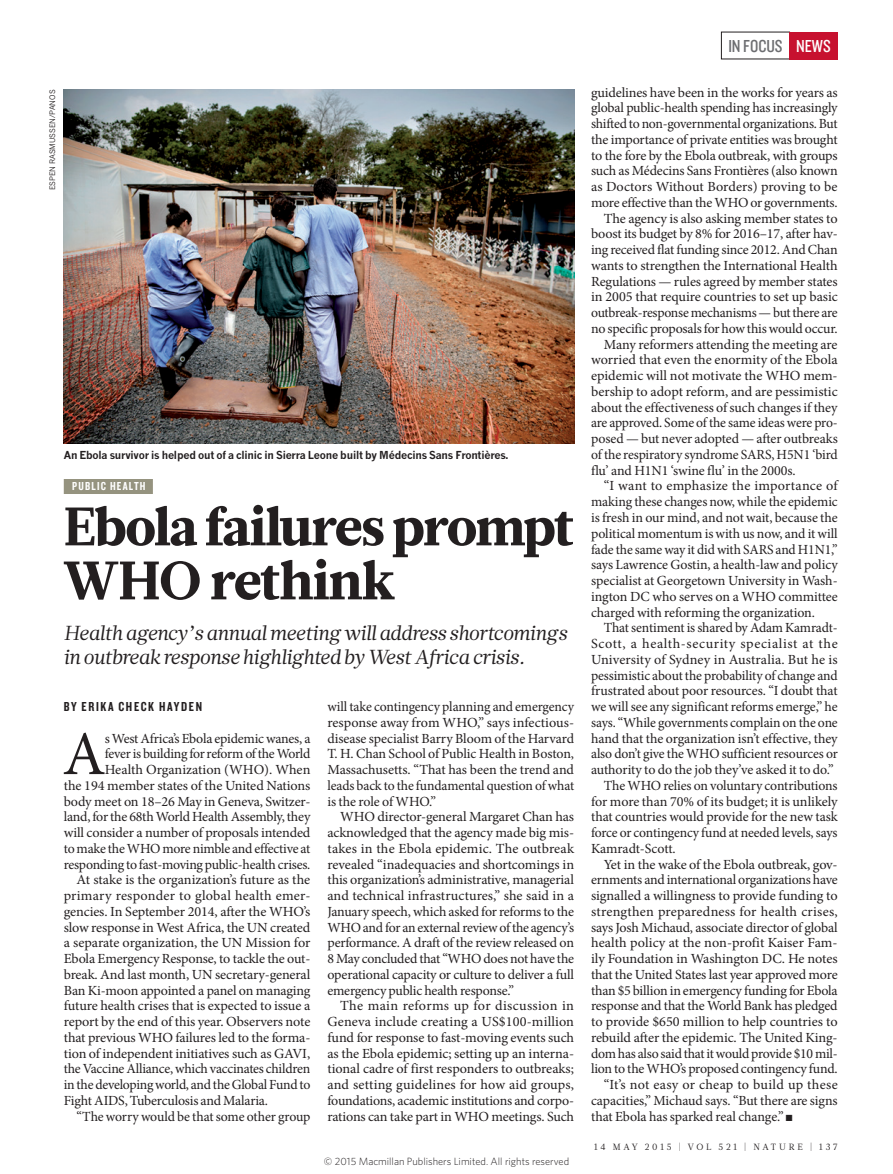
<style>
.page{position:relative;width:893px;height:1174px;background:#fff}
.page>*{position:absolute;margin:0;border:0;box-sizing:border-box;transform-origin:0 0}
.BODY_DROP_CAP{font:62.4px "Minion Pro";color:#231f20}
.HEAD_36{font:900 54px/54px "Glosa Math";letter-spacing:-.015em;color:#231f20}
.INTRO{font:italic 20.25px/23.7px "Glosa Math";color:#231f20}
.t1{font:18px "Knockout 29 Junior Ltweight";color:#6c6d70}
.BODY_INDENT{font:13.95px/15.8px "Minion Pro";letter-spacing:-.015em;color:#231f20;text-align:justify}
.BODY_DROP_CAP-2{font:13.95px/15.8px "Minion Pro";letter-spacing:-.015em;color:#231f20;text-align:right}
.AUTHOR_BYLINE{font:13.5px "Knockout 49 Liteweight";letter-spacing:.12em;color:#231f20}
.SUBJECT_STRAP{font:12px "Knockout 49 Liteweight";letter-spacing:.1em;color:#fff}
.PIC_CAPTION{font:700 10.8px "News Gothic MTOT";letter-spacing:-.02em;color:#231f20}
.t2{font:300 10.5px "Whitney";color:#231f20}
.t3{font:9px "Glosa Math";letter-spacing:.3em;color:#231f20}
.PIC_CREDIT{font:7.5px "News Gothic MTOT";color:#231f20}
.s1{color:#fff}
</style>
<div class="page">
<img style="left:64px;top:90px;width:510px;height:353px">
<div style="left:64px;top:479px;width:89px;height:15px;background:#95937f"></div>
<div style="left:789px;top:32px;width:49px;height:27px;background:#c7112f"></div>
<p class="PIC_CREDIT" style="left:48px;top:190px;width:102px;rotate:-90deg">ESPEN RASMUSSEN/PANOS</p>
<p class="PIC_CAPTION" style="left:64px;top:448px;width:446px">An Ebola survivor is helped out of a clinic in Sierra Leone built by Médecins Sans Frontières.</p>
<p class="SUBJECT_STRAP" style="left:72px;top:479px;width:75px">PUBLIC HEALTH</p>
<p class="HEAD_36" style="left:64px;top:500px;width:512px">Ebola failures prompt<br>WHO rethink</p>
<p class="INTRO" style="left:64px;top:622px;width:505px">Health agency’s annual meeting will address shortcomings in outbreak response highlighted by West Africa crisis.</p>
<p class="AUTHOR_BYLINE" style="left:64px;top:698px;width:140px">BY ERIKA CHECK HAYDEN</p>
<p class="BODY_DROP_CAP" style="left:63px;top:712px;width:45px">A</p>
<p class="BODY_DROP_CAP-2" style="left:64px;top:730px;width:248px">s West Africa’s Ebola epidemic wanes, a<br>fever is building for reform of the World Health Organization (WHO). When<br>the 194 member states of the United Nations body meet on 18–26 May in Geneva, Switzer&shy;land, for the 68th World Health Assembly, they will consider a number of proposals intended to make the WHO more nimble and effective at responding to fast-moving public-health crises.</p>
<p class="BODY_INDENT" style="left:64px;top:872px;width:248px;text-indent:13px">At stake is the organization’s future as the primary responder to global health emer&shy;gencies. In September 2014, after the WHO’s slow response in West Africa, the UN created a separate organization, the UN Mission for Ebola Emergency Response, to tackle the out&shy;break. And last month, UN secretary-general Ban Ki-moon appointed a panel on managing future health crises that is expected to issue a report by the end of this year. Observers note that previous WHO failures led to the forma&shy;tion of independent initiatives such as GAVI, the Vaccine Alliance, which vaccinates children in the developing world, and the Global Fund to Fight AIDS, Tuberculosis and Malaria.</p>
<p class="BODY_INDENT" style="left:77px;top:1108px;width:235px">“The worry would be that some other group</p>
<p class="BODY_INDENT" style="left:327px;top:699px;width:248px">will take contingency planning and emergency response away from WHO,” says infectious&shy;disease specialist Barry Bloom of the Harvard T. H. Chan School of Public Health in Boston, Massachusetts. “That has been the trend and leads back to the fundamental question of what is the role of WHO.”</p>
<p class="BODY_INDENT" style="left:327px;top:809px;width:248px;text-indent:13px">WHO director-general Margaret Chan has acknowledged that the agency made big mis&shy;takes in the Ebola epidemic. The outbreak revealed “inadequacies and shortcomings in this organization’s administrative, managerial and technical infrastructures,” she said in a January speech, which asked for reforms to the WHO and for an external review of the agency’s performance. A draft of the review released on 8 May concluded that “WHO does not have the operational capacity or culture to deliver a full emergency public health response.”</p>
<p class="BODY_INDENT" style="left:327px;top:998px;width:248px;text-indent:13px">The main reforms up for discussion in Geneva include creating a US$100-million fund for response to fast-moving events such as the Ebola epidemic; setting up an interna&shy;tional cadre of first responders to outbreaks; and setting guidelines for how aid groups, foundations, academic institutions and corpo&shy;rations can take part in WHO meetings. Such</p>
<p class="t2" style="left:324px;top:1154px;width:247px">© 2015 Macmillan Publishers Limited. All rights reserved</p>
<p class="t1" style="left:728px;top:34px;width:104px">IN FOCUS <span class="s1">NEWS</span></p>
<p class="BODY_INDENT" style="left:591px;top:84px;width:248px">guidelines have been in the works for years as global public-health spending has increasingly shifted to non-governmental organizations. But the importance of private entities was brought to the fore by the Ebola outbreak, with groups such as Médecins Sans Frontières (also known as Doctors Without Borders) proving to be more effective than the WHO or governments.</p>
<p class="BODY_INDENT" style="left:591px;top:210px;width:248px;text-indent:13px">The agency is also asking member states to boost its budget by 8% for 2016–17, after hav&shy;ing received flat funding since 2012. And Chan wants to strengthen the International Health Regulations — rules agreed by member states in 2005 that require countries to set up basic outbreak-response mechanisms — but there are no specific proposals for how this would occur.</p>
<p class="BODY_INDENT" style="left:591px;top:336px;width:248px;text-indent:13px">Many reformers attending the meeting are worried that even the enormity of the Ebola epidemic will not motivate the WHO mem&shy;bership to adopt reform, and are pessimistic about the effectiveness of such changes if they are approved. Some of the same ideas were pro&shy;posed — but never adopted — after outbreaks of the respiratory syndrome SARS, H5N1 ‘bird flu’ and H1N1 ‘swine flu’ in the 2000s.</p>
<p class="BODY_INDENT" style="left:591px;top:478px;width:248px;text-indent:13px">“I want to emphasize the importance of making these changes now, while the epidemic is fresh in our mind, and not wait, because the political momentum is with us now, and it will fade the same way it did with SARS and H1N1,” says Lawrence Gostin, a health-law and policy specialist at Georgetown University in Wash&shy;ington DC who serves on a WHO committee charged with reforming the organization.</p>
<p class="BODY_INDENT" style="left:591px;top:620px;width:248px;text-indent:13px">That sentiment is shared by Adam Kamradt-Scott, a health-security specialist at the University of Sydney in Australia. But he is pessimistic about the probability of change and frustrated about poor resources. “I doubt that we will see any significant reforms emerge,” he says. “While governments complain on the one hand that the organization isn’t effective, they also don’t give the WHO sufficient resources or authority to do the job they’ve asked it to do.”</p>
<p class="BODY_INDENT" style="left:591px;top:777px;width:248px;text-indent:13px">The WHO relies on voluntary contributions for more than 70% of its budget; it is unlikely that countries would provide for the new task force or contingency fund at needed levels, says Kamradt-Scott.</p>
<p class="BODY_INDENT" style="left:591px;top:856px;width:248px;text-indent:13px">Yet in the wake of the Ebola outbreak, gov&shy;ernments and international organizations have signalled a willingness to provide funding to strengthen preparedness for health crises, says Josh Michaud, associate director of global health policy at the non-profit Kaiser Fam&shy;ily Foundation in Washington DC. He notes that the United States last year approved more than $5 billion in emergency funding for Ebola response and that the World Bank has pledged to provide $650 million to help countries to rebuild after the epidemic. The United King&shy;dom has also said that it would provide $10 mil&shy;lion to the WHO’s proposed contingency fund.</p>
<p class="BODY_INDENT" style="left:591px;top:1077px;width:248px;text-indent:13px">“It’s not easy or cheap to build up these capacities,” Michaud says. “But there are signs that Ebola has sparked real change.” ■</p>
<p class="t3" style="left:594px;top:1141px;width:245px">14 MAY 2015 | VOL 521 | NATURE | 137</p>
</div>
